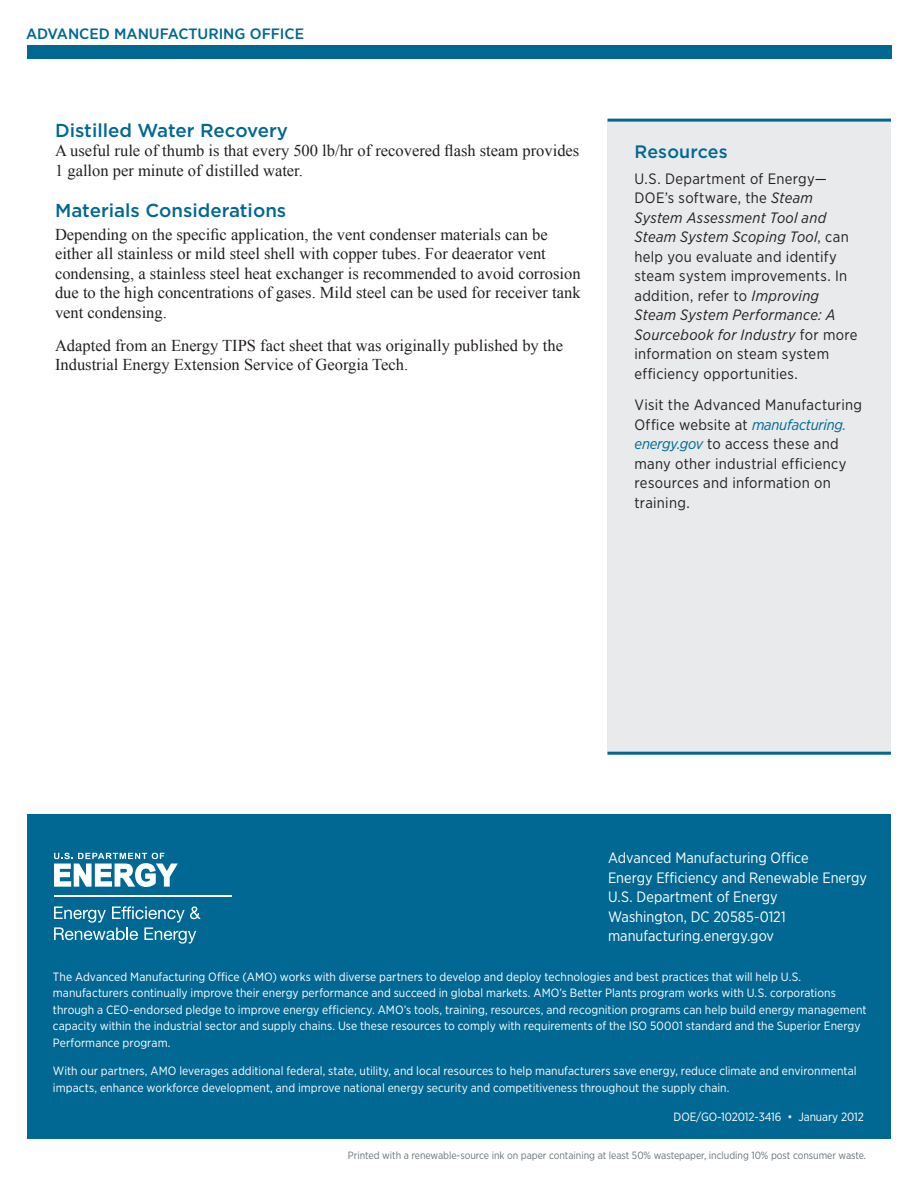
<style>
.page{position:relative;width:918px;height:1188px;background:#fff}
.page>*{position:absolute;margin:0;border:0;box-sizing:border-box;transform-origin:0 0}
.t1{font:500 18.75px "Gotham";color:#006893}
.t2{font:500 18px "Gotham";letter-spacing:.01em;color:#006893}
.t3{font:16.5px/19.5px "Times New Roman";color:#231f20}
.t4{font:15px/19.5px "Gotham Narrow";letter-spacing:.02em;color:#231f20}
.t5{font:15px/19.5px "Gotham Narrow";color:#fff}
.t6{font:500 15px "Gotham Narrow";color:#006893;scale:1.1 1}
.t7{font:12px/16.5px "Gotham Narrow";letter-spacing:.005em;color:#fff}
.t8{font:10.5px "Gotham Narrow";letter-spacing:-.005em;color:#6a747b}
.s1{font-style:italic}
.s2{font-style:italic;color:#006893}
</style>
<div class="page">
<div style="left:27px;top:45px;width:865px;height:13px;background:#006893"></div>
<div style="left:27px;top:814px;width:864px;height:324px;background:#006893"></div>
<svg style="left:54px;top:853px;width:124px;height:34px"></svg>
<hr style="left:54px;top:896px;width:177px;height:1px;background:#fff">
<svg style="left:54px;top:906px;width:147px;height:38px"></svg>
<div style="left:608px;top:122px;width:283px;height:633px;background:#e9eaeb"></div>
<hr style="left:608px;top:752px;width:283px;height:3px;background:#006893">
<hr style="left:608px;top:119px;width:283px;height:3px;background:#006893">
<p class="t6" style="left:26px;top:25px;width:254px">ADVANCED MANUFACTURING OFFICE</p>
<h1 class="t1" style="left:55px;top:118px;width:234px">Distilled Water Recovery</h1>
<h3 class="t3" style="left:55px;top:141px;width:526px">A useful rule of thumb is that every 500 lb/hr of recovered flash steam provides<br>1 gallon per minute of distilled water.</h3>
<h1 class="t1" style="left:55px;top:198px;width:233px">Materials Considerations</h1>
<p class="t3" style="left:55px;top:224px;width:527px">Depending on the specific application, the vent condenser materials can be either all stainless or mild steel shell with copper tubes. For deaerator vent condensing, a stainless steel heat exchanger is recommended to avoid corrosion due to the high concentrations of gases. Mild steel can be used for receiver tank vent condensing.</p>
<h3 class="t3" style="left:55px;top:335px;width:510px">Adapted from an Energy TIPS fact sheet that was originally published by the<br>Industrial Energy Extension Service of Georgia Tech.</h3>
<h2 class="t2" style="left:634px;top:139px;width:95px">Resources</h2>
<p class="t4" style="left:634px;top:169px;width:225px">U.S. Department of Energy—<br>DOE’s software, the <span class="s1">Steam<br>System Assessment Tool and<br>Steam System Scoping Tool</span>, can help you evaluate and identify steam system improvements. In addition, refer to <span class="s1">Improving<br>Steam System Performance: A<br>Sourcebook for Industry</span> for more information on steam system efficiency opportunities.</p>
<p class="t4" style="left:634px;top:395px;width:229px">Visit the Advanced Manufacturing<br>Office website at <span class="s2">manufacturing. energy.gov</span> to access these and many other industrial efficiency resources and information on training.</p>
<p class="t5" style="left:608px;top:848px;width:261px">Advanced Manufacturing Office<br>Energy Efficiency and Renewable Energy<br>U.S. Department of Energy<br>Washington, DC 20585-0121 manufacturing.energy.gov</p>
<p class="t7" style="left:53px;top:968px;width:815px">The Advanced Manufacturing Office (AMO) works with diverse partners to develop and deploy technologies and best practices that will help U.S. manufacturers continually improve their energy performance and succeed in global markets. AMO’s Better Plants program works with U.S. corporations through a CEO-endorsed pledge to improve energy efficiency. AMO’s tools, training, resources, and recognition programs can help build energy management capacity within the industrial sector and supply chains. Use these resources to comply with requirements of the ISO 50001 standard and the Superior Energy Performance program.</p>
<p class="t7" style="left:53px;top:1063px;width:805px">With our partners, AMO leverages additional federal, state, utility, and local resources to help manufacturers save energy, reduce climate and environmental impacts, enhance workforce development, and improve national energy security and competitiveness throughout the supply chain.</p>
<p class="t7" style="left:674px;top:1109px;width:192px">DOE/GO-102012-3416 • January 2012</p>
<p class="t8" style="left:348px;top:1149px;width:520px">Printed with a renewable-source ink on paper containing at least 50% wastepaper, including 10% post consumer waste.</p>
</div>
